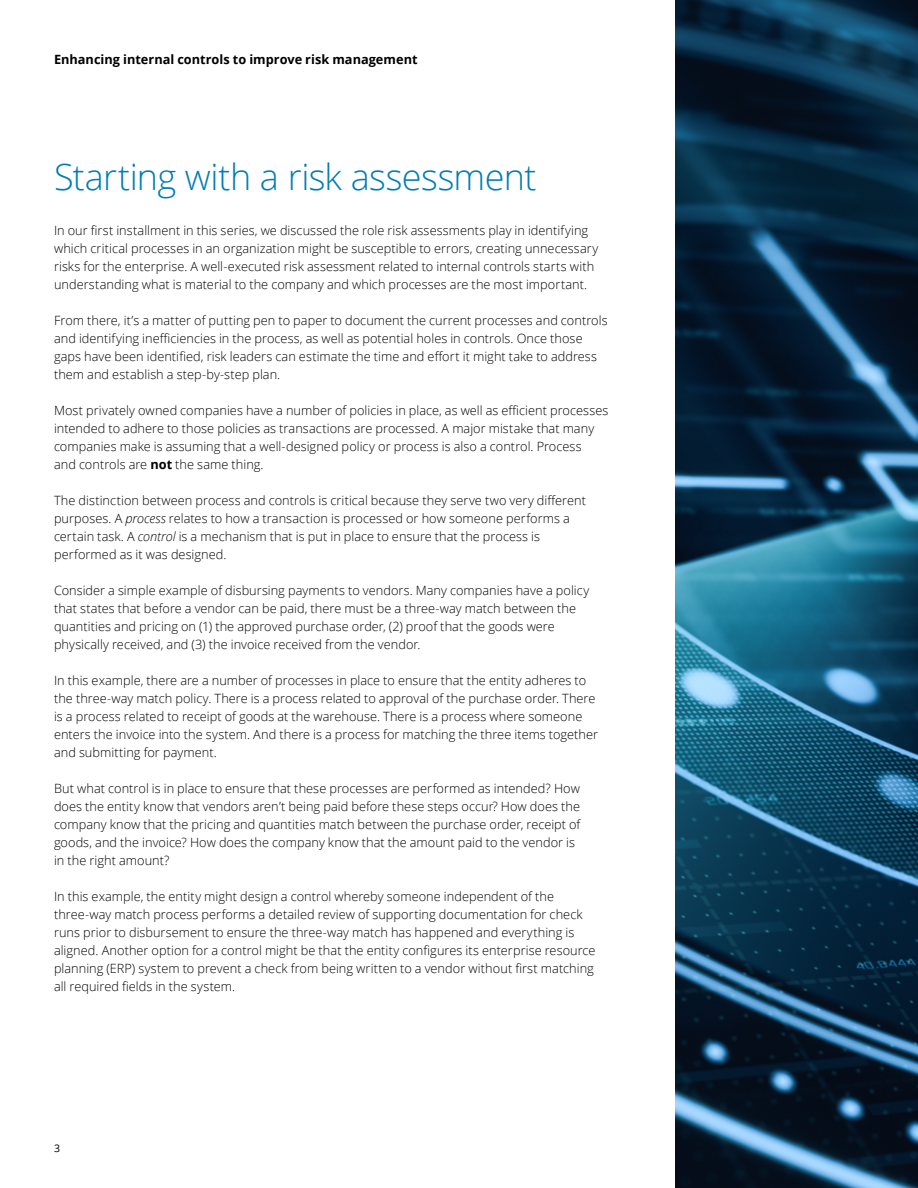
<style>
.page{position:relative;width:918px;height:1188px;background:#fff}
.page>*{position:absolute;margin:0;border:0;box-sizing:border-box;transform-origin:0 0}
.Body_copy__8_5_12pt{font:300 36px "Open Sans";letter-spacing:-.015em;color:#007db6}
.Body_copy__8_5_12pt-2{font:300 12.75px/18px "Open Sans";letter-spacing:.005em;color:#000}
.Subhead_B__8_5_12pt{font:700 12.75px "Open Sans";color:#000}
.Folio_Left_pg__7_9_5pt{font:10.5px "Open Sans";color:#000}
.s1{font-weight:700}
.s2{font-style:italic}
</style>
<div class="page">
<img style="left:675px;top:0;width:243px;height:1188px">
<p class="Subhead_B__8_5_12pt" style="left:54px;top:50px;width:365px">Enhancing internal controls to improve risk management</p>
<p class="Body_copy__8_5_12pt" style="left:54px;top:152px;width:484px">Starting with a risk assessment</p>
<p class="Body_copy__8_5_12pt-2" style="left:54px;top:221px;width:546px">In our first installment in this series, we discussed the role risk assessments play in identifying which critical processes in an organization might be susceptible to errors, creating unnecessary risks for the enterprise. A well-executed risk assessment related to internal controls starts with understanding what is material to the company and which processes are the most important.</p>
<p class="Body_copy__8_5_12pt-2" style="left:54px;top:311px;width:555px">From there, it’s a matter of putting pen to paper to document the current processes and controls and identifying inefficiencies in the process, as well as potential holes in controls. Once those gaps have been identified, risk leaders can estimate the time and effort it might take to address them and establish a step-by-step plan.</p>
<p class="Body_copy__8_5_12pt-2" style="left:54px;top:401px;width:556px">Most privately owned companies have a number of policies in place, as well as efficient processes intended to adhere to those policies as transactions are processed. A major mistake that many companies make is assuming that a well-designed policy or process is also a control. Process<br>and controls are <span class="s1">not</span> the same thing.</p>
<p class="Body_copy__8_5_12pt-2" style="left:54px;top:491px;width:533px">The distinction between process and controls is critical because they serve two very different purposes. A <span class="s2">process</span> relates to how a transaction is processed or how someone performs a certain task. A <span class="s2">control</span> is a mechanism that is put in place to ensure that the process is performed as it was designed.</p>
<p class="Body_copy__8_5_12pt-2" style="left:54px;top:581px;width:537px">Consider a simple example of disbursing payments to vendors. Many companies have a policy that states that before a vendor can be paid, there must be a three-way match between the quantities and pricing on (1) the approved purchase order, (2) proof that the goods were physically received, and (3) the invoice received from the vendor.</p>
<p class="Body_copy__8_5_12pt-2" style="left:54px;top:671px;width:546px">In this example, there are a number of processes in place to ensure that the entity adheres to the three-way match policy. There is a process related to approval of the purchase order. There is a process related to receipt of goods at the warehouse. There is a process where someone enters the invoice into the system. And there is a process for matching the three items together and submitting for payment.</p>
<p class="Body_copy__8_5_12pt-2" style="left:54px;top:779px;width:528px">But what control is in place to ensure that these processes are performed as intended? How does the entity know that vendors aren’t being paid before these steps occur? How does the company know that the pricing and quantities match between the purchase order, receipt of goods, and the invoice? How does the company know that the amount paid to the vendor is in the right amount?</p>
<p class="Body_copy__8_5_12pt-2" style="left:54px;top:887px;width:543px">In this example, the entity might design a control whereby someone independent of the three-way match process performs a detailed review of supporting documentation for check runs prior to disbursement to ensure the three-way match has happened and everything is aligned. Another option for a control might be that the entity configures its enterprise resource planning (ERP) system to prevent a check from being written to a vendor without first matching all required fields in the system.</p>
<p class="Folio_Left_pg__7_9_5pt" style="left:54px;top:1141px;width:8px">3</p>
</div>
